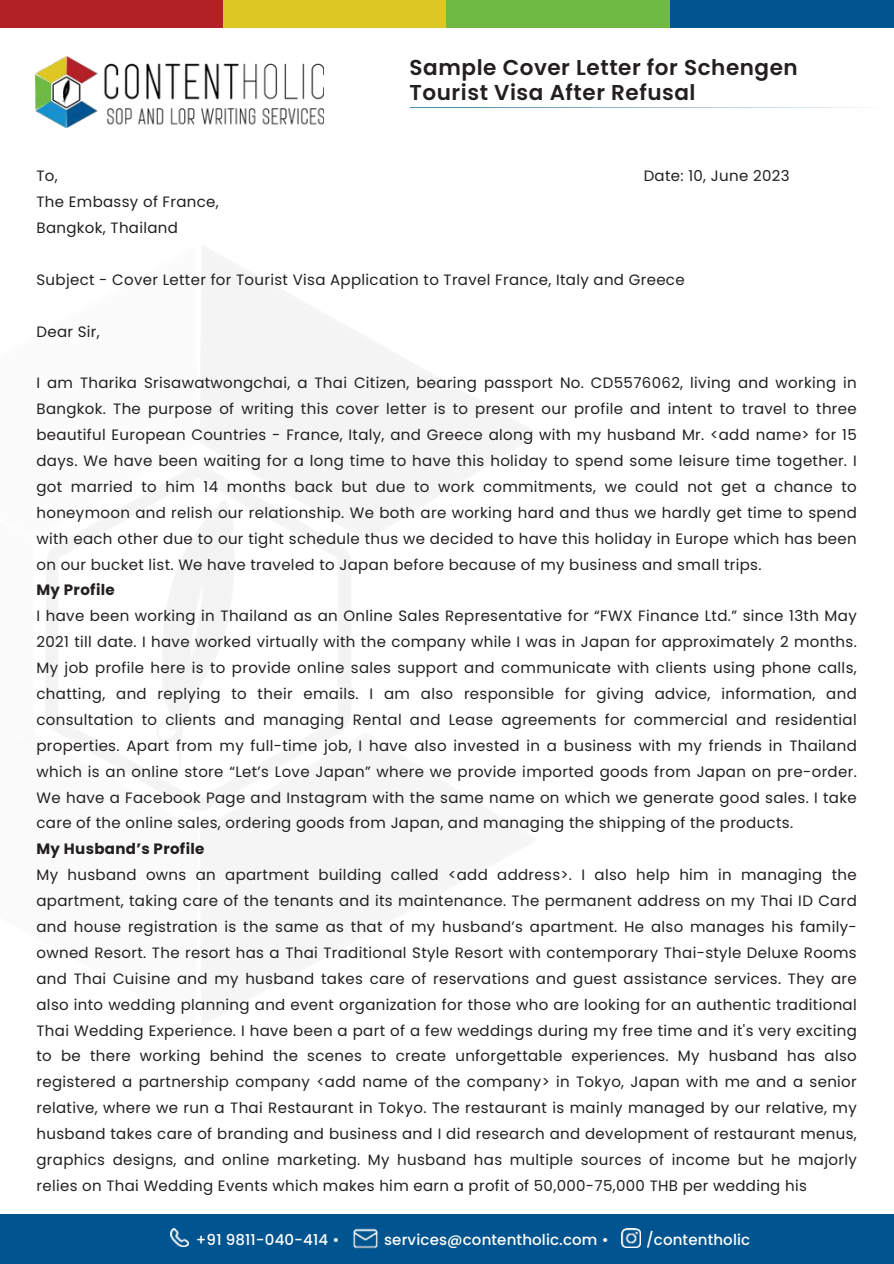
<style>
.page{position:relative;width:894px;height:1264px;background:#fff}
.page>*{position:absolute;margin:0;border:0;box-sizing:border-box;transform-origin:0 0}
.t1{font:600 21.45px/24.8px "Poppins";letter-spacing:.025em;color:#231f20}
.t2{font:15px/25.8px "Poppins";letter-spacing:.02em;color:#231f20;text-align:justify}
.t3{font:500 15px "Poppins";letter-spacing:.01em;color:#fff}
.t4{font:700 15px "Poppins";letter-spacing:.02em;color:#231f20}
</style>
<div class="page">
<div style="left:0;top:0;width:223px;height:28px;background:#b22126"></div>
<div style="left:223px;top:0;width:223px;height:28px;background:#ddc723"></div>
<div style="left:446px;top:0;width:224px;height:28px;background:#6eba45"></div>
<div style="left:670px;top:0;width:223px;height:28px;background:#00548f"></div>
<img style="left:35px;top:56px;width:288px;height:71px">
<div style="left:0;top:1214px;width:893px;height:49px;background:#00548f"></div>
<svg style="left:409px;top:107px;width:457px;height:1px"></svg>
<img style="left:621px;top:1228px;width:19px;height:19px">
<img style="left:170px;top:1228px;width:18px;height:18px">
<img style="left:353px;top:1228px;width:25px;height:21px">
<p class="t1" style="left:409px;top:56px;width:389px">Sample Cover Letter for Schengen<br>Tourist Visa After Refusal</p>
<p class="t2" style="left:36px;top:163px;width:23px">To,</p>
<p class="t2" style="left:643px;top:163px;width:147px">Date: 10, June 2023</p>
<p class="t2" style="left:36px;top:189px;width:184px">The Embassy of France,</p>
<p class="t2" style="left:36px;top:215px;width:143px">Bangkok, Thailand</p>
<p class="t2" style="left:36px;top:267px;width:649px">Subject - Cover Letter for Tourist Visa Application to Travel France, Italy and Greece</p>
<p class="t2" style="left:36px;top:318px;width:65px">Dear Sir,</p>
<p class="t2" style="left:36px;top:370px;width:821px">I am Tharika Srisawatwongchai, a Thai Citizen, bearing passport No. CD5576062, living and working in Bangkok. The purpose of writing this cover letter is to present our profile and intent to travel to three beautiful European Countries - France, Italy, and Greece along with my husband Mr. &lt;add name&gt; for 15 days. We have been waiting for a long time to have this holiday to spend some leisure time together. I got married to him 14 months back but due to work commitments, we could not get a chance to honeymoon and relish our relationship. We both are working hard and thus we hardly get time to spend with each other due to our tight schedule thus we decided to have this holiday in Europe which has been on our bucket list. We have traveled to Japan before because of my business and small trips.</p>
<h2 class="t4" style="left:36px;top:579px;width:80px">My Profile</h2>
<p class="t2" style="left:36px;top:603px;width:821px">I have been working in Thailand as an Online Sales Representative for “FWX Finance Ltd.” since 13th May 2021 till date. I have worked virtually with the company while I was in Japan for approximately 2 months.<br>My job profile here is to provide online sales support and communicate with clients using phone calls, chatting, and replying to their emails. I am also responsible for giving advice, information, and consultation to clients and managing Rental and Lease agreements for commercial and residential properties. Apart from my full-time job, I have also invested in a business with my friends in Thailand which is an online store “Let’s Love Japan” where we provide imported goods from Japan on pre-order.<br>We have a Facebook Page and Instagram with the same name on which we generate good sales. I take care of the online sales, ordering goods from Japan, and managing the shipping of the products.</p>
<h2 class="t4" style="left:36px;top:838px;width:169px">My Husband’s Profile</h2>
<p class="t2" style="left:36px;top:862px;width:821px">My husband owns an apartment building called &lt;add address&gt;. I also help him in managing the apartment, taking care of the tenants and its maintenance. The permanent address on my Thai ID Card and house registration is the same as that of my husband’s apartment. He also manages his family&shy;owned Resort. The resort has a Thai Traditional Style Resort with contemporary Thai-style Deluxe Rooms and Thai Cuisine and my husband takes care of reservations and guest assistance services. They are also into wedding planning and event organization for those who are looking for an authentic traditional Thai Wedding Experience. I have been a part of a few weddings during my free time and it's very exciting to be there working behind the scenes to create unforgettable experiences. My husband has also registered a partnership company &lt;add name of the company&gt; in Tokyo, Japan with me and a senior relative, where we run a Thai Restaurant in Tokyo. The restaurant is mainly managed by our relative, my husband takes care of branding and business and I did research and development of restaurant menus, graphics designs, and online marketing. My husband has multiple sources of income but he majorly relies on Thai Wedding Events which makes him earn a profit of 50,000-75,000 THB per wedding his</p>
<p class="t3" style="left:196px;top:1228px;width:145px">+91 9811-040-414 •</p>
<p class="t3" style="left:384px;top:1228px;width:226px">services@contentholic.com •</p>
<p class="t3" style="left:645px;top:1228px;width:106px">/contentholic</p>
</div>
